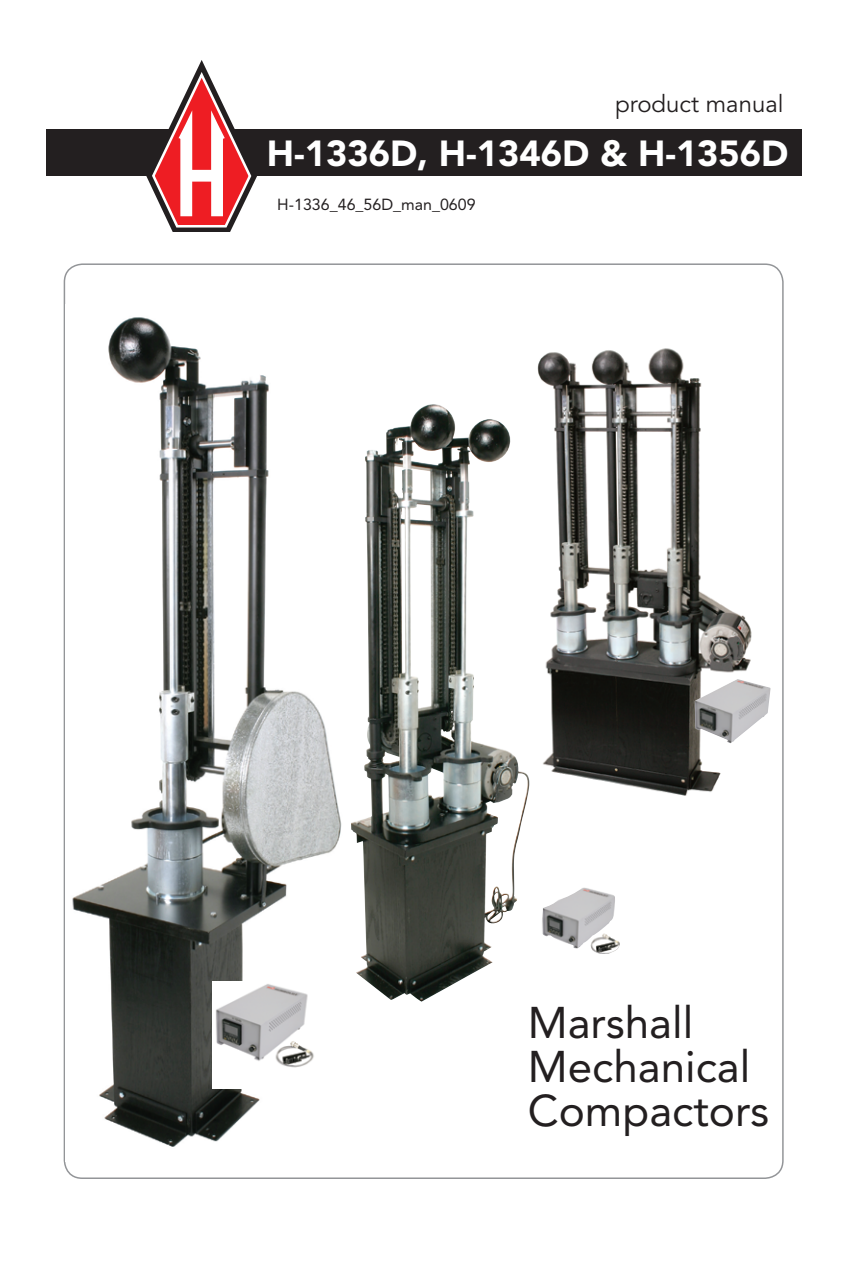
<style>
.page{position:relative;width:846px;height:1278px;background:#fff}
.page>*{position:absolute;margin:0;border:0;box-sizing:border-box;transform-origin:0 0}
.t1{font:44px/44px "Avenir";color:#231f20}
.t2{font:900 36px "Avenir";color:#fff}
.t3{font:24px "Avenir";color:#231f20}
.t4{font:16px "Avenir";color:#231f20}
</style>
<div class="page">
<div style="left:46px;top:129px;width:756px;height:47px;background:#231f20"></div>
<svg style="left:146px;top:60px;width:111px;height:172px"></svg>
<img style="left:72px;top:317px;width:270px;height:830px">
<img style="left:537px;top:348px;width:215px;height:448px">
<img style="left:695px;top:679px;width:76px;height:65px">
<img style="left:542px;top:888px;width:78px;height:66px">
<img style="left:213px;top:981px;width:108px;height:108px">
<img style="left:351px;top:404px;width:179px;height:598px">
<p class="t3" style="left:615px;top:90px;width:170px">product manual</p>
<p class="t2" style="left:267px;top:131px;width:523px">H-1336D, H-1346D &amp; H-1356D</p>
<p class="t4" style="left:277px;top:195px;width:200px">H-1336_46_56D_man_0609</p>
<p class="t1" style="left:528px;top:1000px;width:243px">Marshall<br>Mechanical<br>Compactors</p>
</div>
